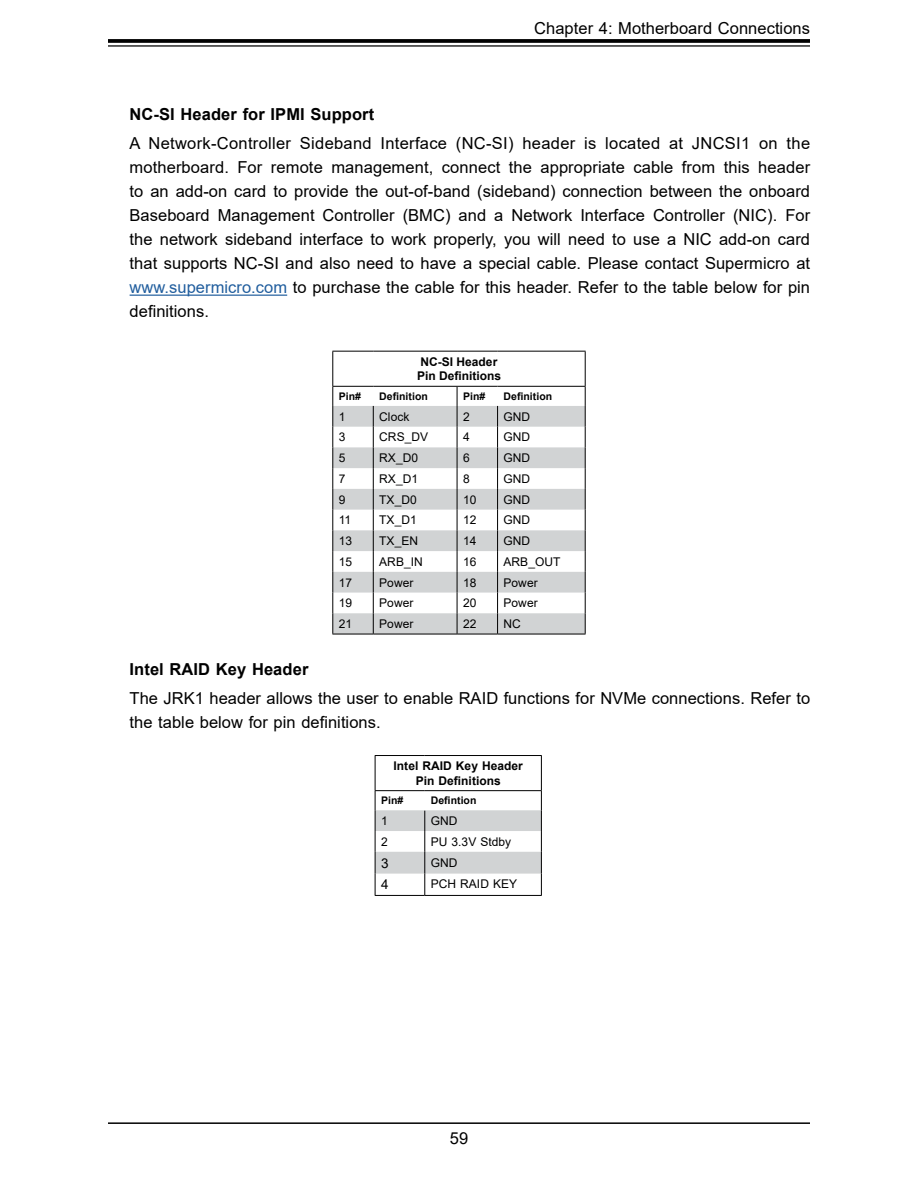
<style>
.page{position:relative;width:918px;height:1188px;background:#fff}
.page>*{position:absolute;margin:0;border:0;box-sizing:border-box;transform-origin:0 0}
.sm_body_text{font:16.5px/24px "Arial";letter-spacing:.005em;color:#000}
.sm_Subhead_5_-_conne{font:700 16.5px "Arial";letter-spacing:.005em;color:#000}
.sm_table_text{font:13.5px "Arial";color:#000}
.sm_table_text_small{font:12px "Arial";letter-spacing:.005em;color:#000}
.sm_pinout_jumper_tab{font:700 12px "Arial";letter-spacing:.005em;color:#000}
.sm_table_text-2{font:12px "Arial";letter-spacing:.005em;color:#000}
.sm_pinout_jumper_col{font:700 10.5px "Arial";letter-spacing:.005em;color:#000}
.s1{color:#215e9e}
</style>
<div class="page">
<hr style="left:108px;top:1122px;width:702px;height:2px;background:#000">
<svg style="left:108px;top:39px;width:702px;height:4px"></svg>
<hr style="left:108px;top:45px;width:702px;height:2px;background:#000">
<hr style="left:541px;top:756px;width:1px;height:34px;background:#000">
<hr style="left:375px;top:755px;width:50px;height:1px;background:#000">
<hr style="left:375px;top:756px;width:1px;height:34px;background:#000">
<hr style="left:425px;top:755px;width:117px;height:1px;background:#000">
<hr style="left:375px;top:790px;width:50px;height:1px;background:#000">
<hr style="left:425px;top:790px;width:117px;height:1px;background:#000">
<hr style="left:375px;top:895px;width:50px;height:1px;background:#000">
<hr style="left:425px;top:895px;width:117px;height:1px;background:#000">
<svg style="left:375px;top:791px;width:167px;height:104px"></svg>
<hr style="left:130px;top:295px;width:157px;height:1px;background:#215e9e">
<svg style="left:333px;top:406px;width:252px;height:228px;fill:#d1d3d4"></svg>
<hr style="left:585px;top:352px;width:1px;height:34px;background:#000">
<hr style="left:332px;top:351px;width:41px;height:1px;background:#000">
<hr style="left:332px;top:352px;width:1px;height:34px;background:#000">
<hr style="left:373px;top:351px;width:84px;height:1px;background:#000">
<hr style="left:457px;top:351px;width:41px;height:1px;background:#000">
<hr style="left:498px;top:351px;width:88px;height:1px;background:#000">
<hr style="left:332px;top:386px;width:41px;height:1px;background:#000">
<hr style="left:373px;top:386px;width:84px;height:1px;background:#000">
<hr style="left:457px;top:386px;width:41px;height:1px;background:#000">
<hr style="left:498px;top:386px;width:88px;height:1px;background:#000">
<svg style="left:332px;top:387px;width:1px;height:247px"></svg>
<svg style="left:373px;top:406px;width:1px;height:228px"></svg>
<svg style="left:457px;top:387px;width:1px;height:247px"></svg>
<svg style="left:497px;top:406px;width:1px;height:228px"></svg>
<svg style="left:585px;top:387px;width:1px;height:247px"></svg>
<hr style="left:332px;top:634px;width:41px;height:1px;background:#000">
<hr style="left:373px;top:634px;width:84px;height:1px;background:#000">
<hr style="left:457px;top:634px;width:41px;height:1px;background:#000">
<hr style="left:498px;top:634px;width:88px;height:1px;background:#000">
<p class="sm_body_text" style="left:534px;top:16px;width:277px">Chapter 4: Motherboard Connections</p>
<p class="sm_Subhead_5_-_conne" style="left:130px;top:103px;width:246px">NC-SI Header for IPMI Support</p>
<p class="sm_body_text" style="left:130px;top:132px;width:682px;text-align:justify">A Network-Controller Sideband Interface (NC-SI) header is located at JNCSI1 on the motherboard. For remote management, connect the appropriate cable from this header to an add-on card to provide the out-of-band (sideband) connection between the onboard Baseboard Management Controller (BMC) and a Network Interface Controller (NIC). For the network sideband interface to work properly, you will need to use a NIC add-on card that supports NC-SI and also need to have a special cable. Please contact Supermicro at <span class="s1">www.supermicro.com</span> to purchase the cable for this header. Refer to the table below for pin definitions.</p>
<p class="sm_pinout_jumper_tab" style="left:421px;top:353px;width:78px">NC-SI Header</p>
<p class="sm_pinout_jumper_tab" style="left:417px;top:368px;width:86px">Pin Definitions</p>
<p class="sm_pinout_jumper_col" style="left:339px;top:389px;width:24px">Pin#</p>
<p class="sm_pinout_jumper_col" style="left:379px;top:389px;width:50px">Definition</p>
<p class="sm_pinout_jumper_col" style="left:463px;top:389px;width:24px">Pin#</p>
<p class="sm_pinout_jumper_col" style="left:504px;top:389px;width:50px">Definition</p>
<p class="sm_table_text_small" style="left:339px;top:408px;width:8px">1</p>
<p class="sm_table_text_small" style="left:379px;top:408px;width:32px">Clock</p>
<p class="sm_table_text_small" style="left:463px;top:408px;width:8px">2</p>
<p class="sm_table_text_small" style="left:504px;top:408px;width:28px">GND</p>
<p class="sm_table_text_small" style="left:339px;top:429px;width:8px">3</p>
<p class="sm_table_text_small" style="left:379px;top:429px;width:50px">CRS_DV</p>
<p class="sm_table_text_small" style="left:463px;top:429px;width:8px">4</p>
<p class="sm_table_text_small" style="left:504px;top:429px;width:28px">GND</p>
<p class="sm_table_text_small" style="left:339px;top:450px;width:8px">5</p>
<p class="sm_table_text_small" style="left:379px;top:450px;width:40px">RX_D0</p>
<p class="sm_table_text_small" style="left:463px;top:450px;width:8px">6</p>
<p class="sm_table_text_small" style="left:504px;top:450px;width:28px">GND</p>
<p class="sm_table_text_small" style="left:339px;top:470px;width:8px">7</p>
<p class="sm_table_text_small" style="left:379px;top:470px;width:40px">RX_D1</p>
<p class="sm_table_text_small" style="left:463px;top:470px;width:8px">8</p>
<p class="sm_table_text_small" style="left:504px;top:470px;width:28px">GND</p>
<p class="sm_table_text_small" style="left:339px;top:491px;width:8px">9</p>
<p class="sm_table_text_small" style="left:379px;top:491px;width:39px">TX_D0</p>
<p class="sm_table_text_small" style="left:463px;top:491px;width:15px">10</p>
<p class="sm_table_text_small" style="left:504px;top:491px;width:28px">GND</p>
<p class="sm_table_text_small" style="left:339px;top:512px;width:14px">11</p>
<p class="sm_table_text_small" style="left:379px;top:512px;width:39px">TX_D1</p>
<p class="sm_table_text_small" style="left:463px;top:512px;width:15px">12</p>
<p class="sm_table_text_small" style="left:504px;top:512px;width:28px">GND</p>
<p class="sm_table_text_small" style="left:339px;top:533px;width:15px">13</p>
<p class="sm_table_text_small" style="left:379px;top:533px;width:40px">TX_EN</p>
<p class="sm_table_text_small" style="left:463px;top:533px;width:15px">14</p>
<p class="sm_table_text_small" style="left:504px;top:533px;width:28px">GND</p>
<p class="sm_table_text_small" style="left:339px;top:553px;width:15px">15</p>
<p class="sm_table_text_small" style="left:379px;top:553px;width:45px">ARB_IN</p>
<p class="sm_table_text_small" style="left:463px;top:553px;width:15px">16</p>
<p class="sm_table_text_small" style="left:504px;top:553px;width:58px">ARB_OUT</p>
<p class="sm_table_text_small" style="left:339px;top:574px;width:15px">17</p>
<p class="sm_table_text_small" style="left:379px;top:574px;width:36px">Power</p>
<p class="sm_table_text_small" style="left:463px;top:574px;width:15px">18</p>
<p class="sm_table_text_small" style="left:504px;top:574px;width:36px">Power</p>
<p class="sm_table_text_small" style="left:339px;top:595px;width:15px">19</p>
<p class="sm_table_text_small" style="left:379px;top:595px;width:36px">Power</p>
<p class="sm_table_text_small" style="left:463px;top:595px;width:15px">20</p>
<p class="sm_table_text_small" style="left:504px;top:595px;width:36px">Power</p>
<p class="sm_table_text_small" style="left:339px;top:616px;width:15px">21</p>
<p class="sm_table_text_small" style="left:379px;top:616px;width:36px">Power</p>
<p class="sm_table_text_small" style="left:463px;top:616px;width:15px">22</p>
<p class="sm_table_text_small" style="left:504px;top:616px;width:19px">NC</p>
<p class="sm_Subhead_5_-_conne" style="left:130px;top:657px;width:180px">Intel RAID Key Header</p>
<p class="sm_body_text" style="left:130px;top:686px;width:682px">The JRK1 header allows the user to enable RAID functions for NVMe connections. Refer to the table below for pin definitions.</p>
<p class="sm_pinout_jumper_tab" style="left:394px;top:758px;width:131px">Intel RAID Key Header</p>
<p class="sm_pinout_jumper_tab" style="left:416px;top:772px;width:87px">Pin Definitions</p>
<p class="sm_pinout_jumper_col" style="left:381px;top:793px;width:24px">Pin#</p>
<p class="sm_pinout_jumper_col" style="left:431px;top:793px;width:47px">Defintion</p>
<p class="sm_table_text-2" style="left:381px;top:813px;width:8px">1</p>
<p class="sm_table_text-2" style="left:431px;top:813px;width:28px">GND</p>
<p class="sm_table_text-2" style="left:381px;top:833px;width:8px">2</p>
<p class="sm_table_text-2" style="left:431px;top:833px;width:82px">PU 3.3V Stdby</p>
<p class="sm_table_text" style="left:381px;top:854px;width:9px">3</p>
<p class="sm_table_text-2" style="left:431px;top:854px;width:28px">GND</p>
<p class="sm_table_text" style="left:381px;top:875px;width:9px">4</p>
<p class="sm_table_text-2" style="left:431px;top:876px;width:88px">PCH RAID KEY</p>
<p class="sm_body_text" style="left:450px;top:1126px;width:20px">59</p>
</div>
